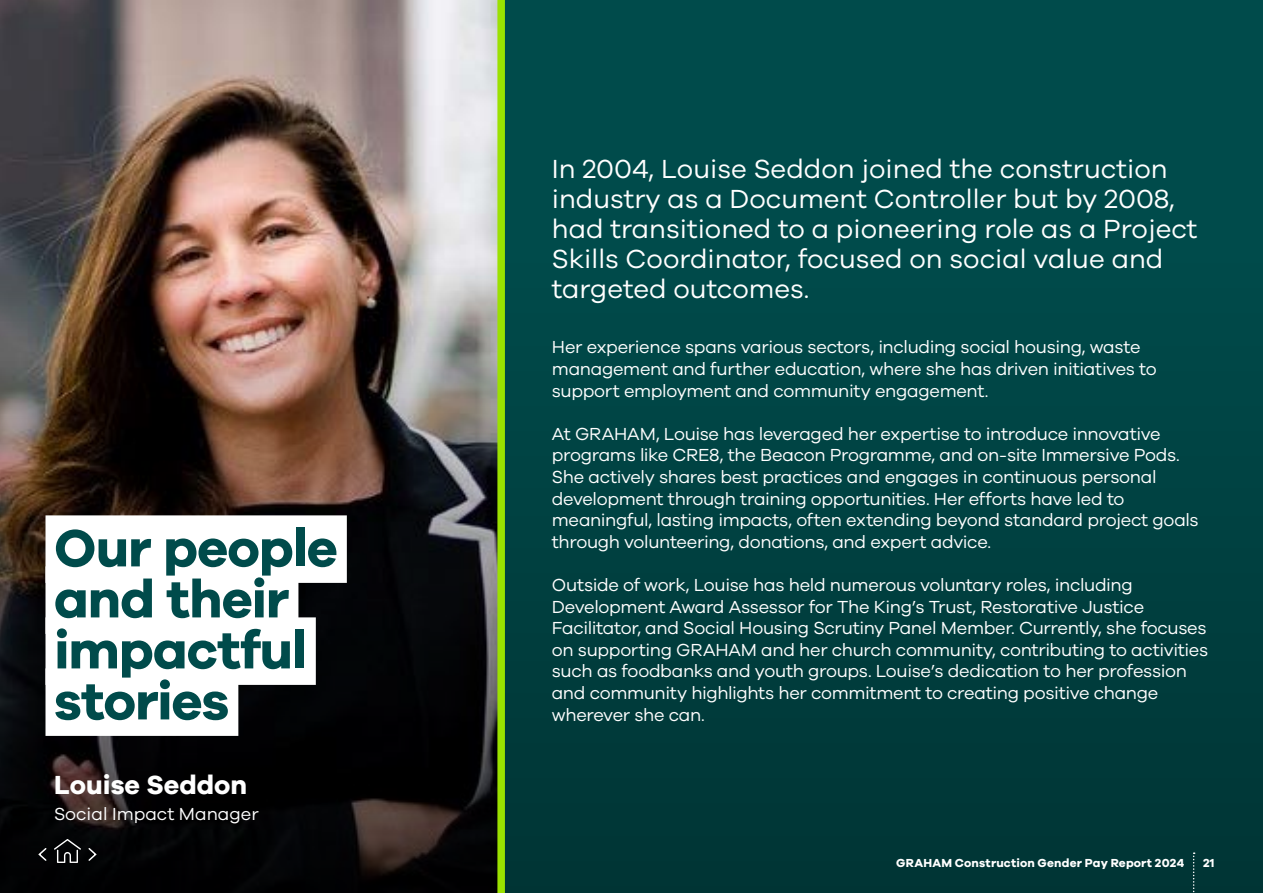
<style>
.page{position:relative;width:1263px;height:893px;background:#fff}
.page>*{position:absolute;margin:0;border:0;box-sizing:border-box;transform-origin:0 0}
.t1{font:700 54px/51px "Galano Grotesque";letter-spacing:-.02em;color:#004b4b}
.Intro{font:27px/30px "Galano Grotesque";color:#fff}
.t2{font:700 27px "Galano Grotesque";color:#fff}
.Bodycopy{font:18px/21.6px "Galano Grotesque";letter-spacing:-.02em;color:#fff}
.Bodycopy-2{font:18px "Galano Grotesque";color:#fff}
.t3{font:700 12px "Galano Grotesque";letter-spacing:.015em;color:#fff}
</style>
<div class="page">
<div style="left:0;top:0;width:1263px;height:893px;background:linear-gradient(to bottom,#005050,#003636)"></div>
<img style="left:0;top:0;width:497px;height:893px">
<div style="left:497px;top:0;width:8px;height:893px;background:#9be100"></div>
<svg style="left:1193px;top:852px;width:2px;height:41px"></svg>
<svg style="left:54px;top:839px;width:27px;height:24px"></svg>
<svg style="left:37px;top:846px;width:11px;height:16px"></svg>
<svg style="left:87px;top:846px;width:11px;height:16px"></svg>
<div style="left:45px;top:515px;width:302px;height:68px;background:#fff"></div>
<div style="left:45px;top:566px;width:253px;height:68px;background:#fff"></div>
<div style="left:45px;top:617px;width:271px;height:68px;background:#fff"></div>
<div style="left:45px;top:668px;width:193px;height:68px;background:#fff"></div>
<h1 class="t1" style="left:54px;top:521px;width:285px">Our people and their impactful stories</h1>
<p class="t2" style="left:54px;top:768px;width:195px">Louise Seddon</p>
<p class="Bodycopy-2" style="left:54px;top:803px;width:206px">Social Impact Manager</p>
<h2 class="Intro" style="left:552px;top:153px;width:647px">In 2004, Louise Seddon joined the construction industry as a Document Controller but by 2008, had transitioned to a pioneering role as a Project Skills Coordinator, focused on social value and targeted outcomes.</h2>
<p class="Bodycopy" style="left:552px;top:336px;width:606px">Her experience spans various sectors, including social housing, waste management and further education, where she has driven initiatives to support employment and community engagement.</p>
<p class="Bodycopy" style="left:552px;top:422px;width:648px">At GRAHAM, Louise has leveraged her expertise to introduce innovative programs like CRE8, the Beacon Programme, and on-site Immersive Pods.<br>She actively shares best practices and engages in continuous personal development through training opportunities. Her efforts have led to meaningful, lasting impacts, often extending beyond standard project goals through volunteering, donations, and expert advice.</p>
<p class="Bodycopy" style="left:552px;top:574px;width:658px">Outside of work, Louise has held numerous voluntary roles, including Development Award Assessor for The King’s Trust, Restorative Justice Facilitator, and Social Housing Scrutiny Panel Member. Currently, she focuses on supporting GRAHAM and her church community, contributing to activities such as foodbanks and youth groups. Louise’s dedication to her profession and community highlights her commitment to creating positive change wherever she can.</p>
<p class="t3" style="left:896px;top:855px;width:290px">GRAHAM Construction Gender Pay Report 2024</p>
<p class="t3" style="left:1203px;top:855px;width:13px">21</p>
</div>
